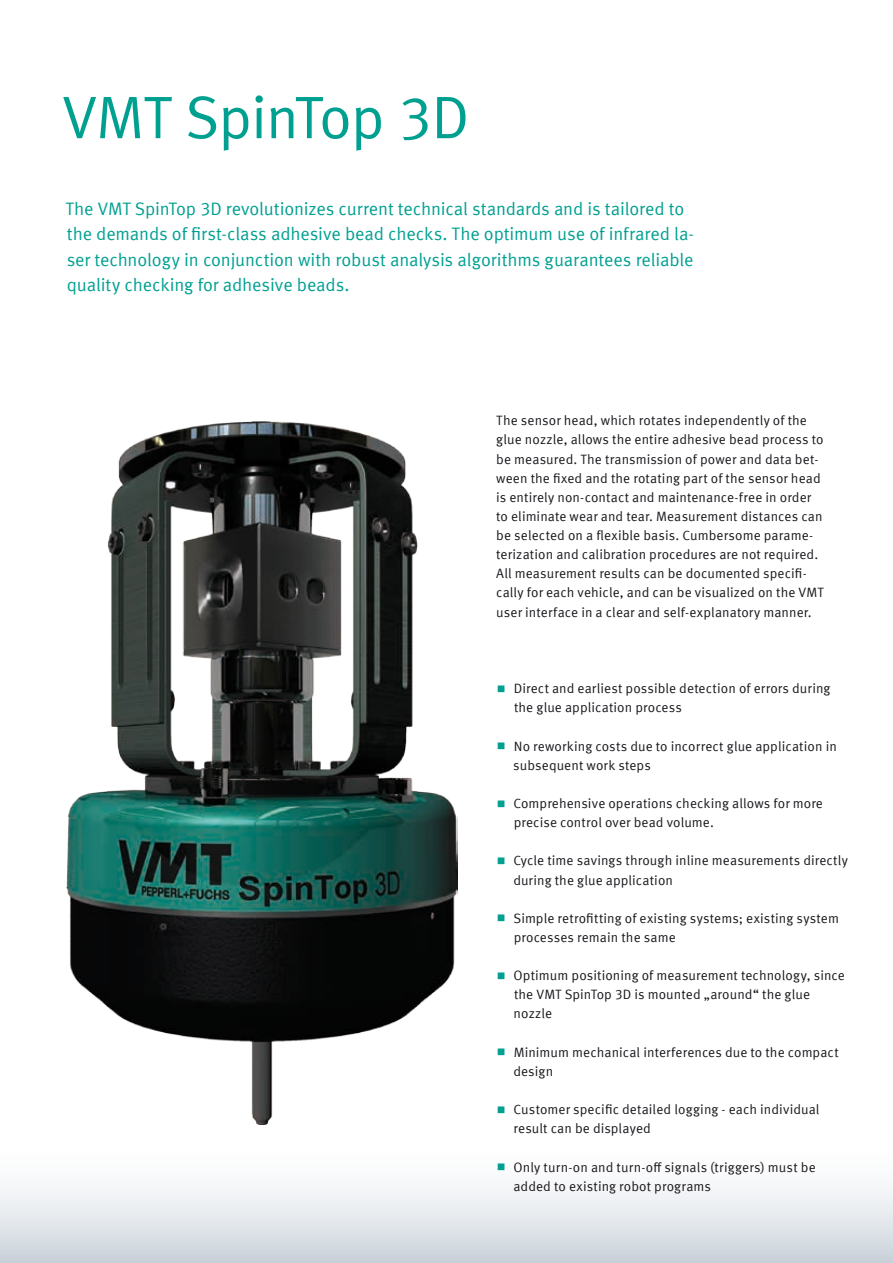
<style>
.page{position:relative;width:893px;height:1263px;background:#fff}
.page>*{position:absolute;margin:0;border:0;box-sizing:border-box;transform-origin:0 0}
.t1{font:60px "Meta Offc Pro Norm";letter-spacing:-.025em;color:#00a091}
.t2{font:18px/25.5px "Meta Offc Pro Norm";letter-spacing:-.01em;color:#00a091}
.t3{font:13.5px/19.2px "Meta Offc Pro Norm";letter-spacing:.005em;color:#1a171c}
.s1{font-family:"Meta Offc Pro";font-weight:700;font-size:9px;color:#00a091}
</style>
<div class="page">
<svg style="left:0;top:1124px;width:893px;height:139px"></svg>
<img style="left:67px;top:421px;width:391px;height:703px">
<h1 class="t1" style="left:62px;top:72px;width:409px">VMT SpinTop 3D</h1>
<p class="t2" style="left:65px;top:195px;width:630px">The VMT SpinTop 3D revolutionizes current technical standards and is tailored to the demands of first-class adhesive bead checks. The optimum use of infrared la&shy;ser technology in conjunction with robust analysis algorithms guarantees reliable quality checking for adhesive beads.</p>
<p class="t3" style="left:496px;top:410px;width:329px">The sensor head, which rotates independently of the glue nozzle, allows the entire adhesive bead process to be measured. The transmission of power and data bet&shy;ween the fixed and the rotating part of the sensor head is entirely non-contact and maintenance-free in order to eliminate wear and tear. Measurement distances can be selected on a flexible basis. Cumbersome parame&shy;terization and calibration procedures are not required.<br>All measurement results can be documented specifi&shy;cally for each vehicle, and can be visualized on the VMT user interface in a clear and self-explanatory manner.</p>
<p class="t3" style="left:514px;top:678px;width:318px;text-indent:-17px"><span class="s1">▪</span> Direct and earliest possible detection of errors during the glue application process</p>
<p class="t3" style="left:513px;top:735px;width:325px;text-indent:-16px"><span class="s1">▪</span> No reworking costs due to incorrect glue application in subsequent work steps</p>
<p class="t3" style="left:514px;top:793px;width:311px;text-indent:-16px"><span class="s1">▪</span> Comprehensive operations checking allows for more precise control over bead volume.</p>
<p class="t3" style="left:513px;top:850px;width:336px;text-indent:-16px"><span class="s1">▪</span> Cycle time savings through inline measurements directly during the glue application</p>
<p class="t3" style="left:514px;top:908px;width:327px;text-indent:-16px"><span class="s1">▪</span> Simple retrofitting of existing systems; existing system processes remain the same</p>
<p class="t3" style="left:514px;top:965px;width:333px;text-indent:-16px"><span class="s1">▪</span> Optimum positioning of measurement technology, since the VMT SpinTop 3D is mounted „around“ the glue nozzle</p>
<p class="t3" style="left:513px;top:1041px;width:327px;text-indent:-16px"><span class="s1">▪</span> Minimum mechanical interferences due to the compact design</p>
<p class="t3" style="left:514px;top:1099px;width:307px;text-indent:-16px"><span class="s1">▪</span> Customer specific detailed logging - each individual result can be displayed</p>
<p class="t3" style="left:513px;top:1156px;width:304px;text-indent:-16px"><span class="s1">▪</span> Only turn-on and turn-off signals (triggers) must be added to existing robot programs</p>
</div>
